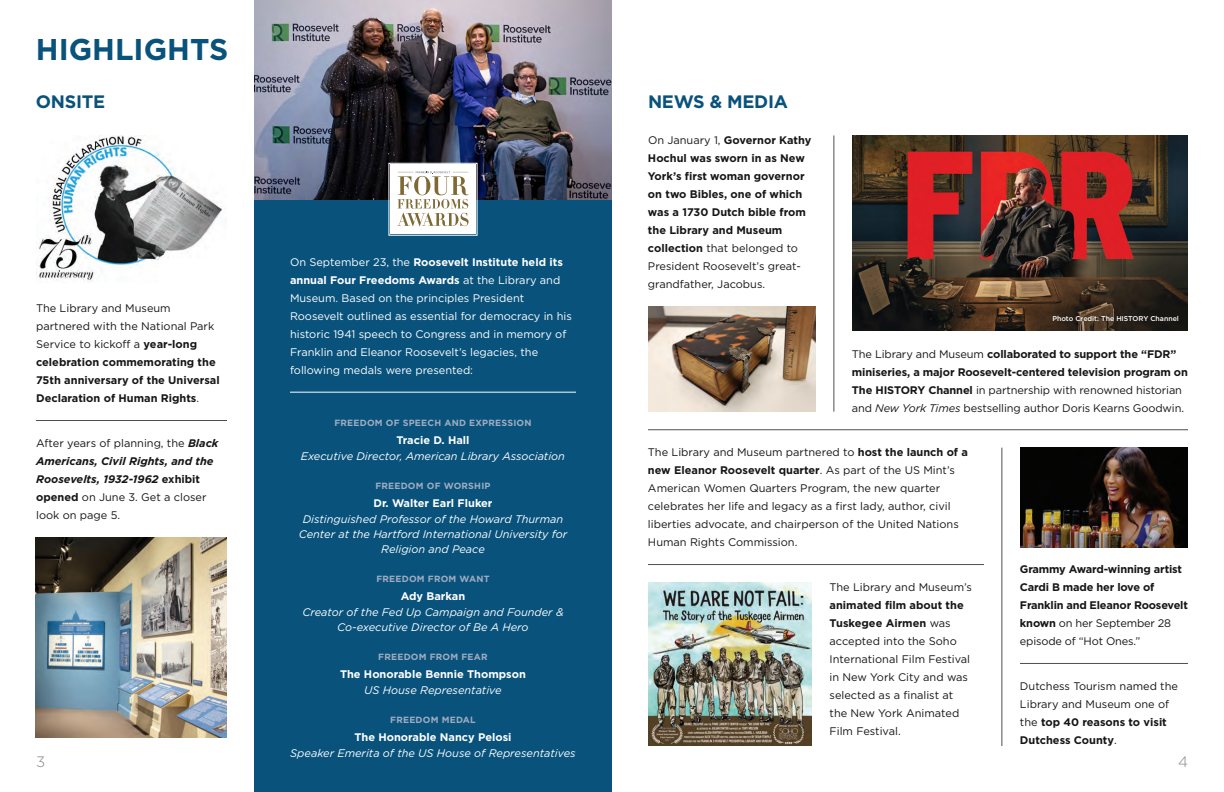
<style>
.page{position:relative;width:1224px;height:792px;background:#fff}
.page>*{position:absolute;margin:0;border:0;box-sizing:border-box;transform-origin:0 0}
.Case_Study_Text{font:700 30px "Gotham";color:#08527c}
.Case_Study_Text-2{font:700 18px "Gotham";letter-spacing:-.015em;color:#08527c}
.t1{font:300 15px "Gotham";color:#878589}
.Case_Study_Text-3{font:700 11px/18px "Gotham";letter-spacing:-.01em;color:#161616}
.Case_Study_Text-4{font:11px/18px "Gotham";color:#161616}
.t2{font:italic 11px/15px "Gotham";color:#fff;text-align:center}
.Case_Study_Text-5{font:11px/18px "Gotham";color:#fff}
.t3{font:700 11px/15px "Gotham";color:#fff;text-align:center}
.t4{font:700 9px "Gotham";letter-spacing:.025em;color:#a1acc1}
.Case_Study_Text-6{font:500 7px "Gotham";color:#fff}
.s1{font-weight:400}
.s2{font-weight:700;font-style:italic}
.s3{font-weight:700}
.s4{font-weight:700;font-style:normal}
.s5{font-weight:400;font-style:italic}
</style>
<div class="page">
<hr style="left:36px;top:420px;width:191px;height:1px;background:#4f4e53">
<img style="left:36px;top:136px;width:191px;height:145px">
<div style="left:254px;top:0;width:358px;height:792px;background:#08527c"></div>
<hr style="left:290px;top:392px;width:286px;height:1px;background:#fff">
<img style="left:254px;top:0;width:358px;height:199px">
<svg style="left:388px;top:163px;width:90px;height:73px;background:#e1e0d9"></svg>
<img style="left:648px;top:306px;width:168px;height:106px">
<img style="left:852px;top:136px;width:336px;height:195px">
<hr style="left:834px;top:136px;width:1px;height:276px;background:#4f4e53">
<hr style="left:648px;top:430px;width:540px;height:1px;background:#4f4e53">
<hr style="left:648px;top:564px;width:336px;height:1px;background:#4f4e53">
<hr style="left:1020px;top:663px;width:168px;height:1px;background:#4f4e53">
<hr style="left:1002px;top:448px;width:1px;height:298px;background:#4f4e53">
<img style="left:648px;top:582px;width:164px;height:164px">
<img style="left:1020px;top:448px;width:168px;height:100px">
<img style="left:36px;top:537px;width:191px;height:201px">
<p class="Case_Study_Text" style="left:36px;top:29px;width:194px">HIGHLIGHTS</p>
<p class="Case_Study_Text-2" style="left:36px;top:90px;width:71px">ONSITE</p>
<p class="Case_Study_Text-3" style="left:36px;top:299px;width:185px"><span class="s1">The Library and Museum partnered with the National Park<br>Service to kickoff a</span> year-long celebration commemorating the<br>75th anniversary of the Universal<br>Declaration of Human Rights<span class="s1">.</span></p>
<p class="Case_Study_Text-4" style="left:36px;top:434px;width:184px">After years of planning, the <span class="s2">Black<br>Americans, Civil Rights, and the<br>Roosevelts, 1932-1962</span> <span class="s3">exhibit opened</span> on June 3. Get a closer look on page 5.</p>
<p class="t1" style="left:36px;top:752px;width:11px">3</p>
<p class="Case_Study_Text-5" style="left:290px;top:253px;width:283px">On September 23, the <span class="s3">Roosevelt Institute held its annual Four Freedoms Awards</span> at the Library and Museum. Based on the principles President Roosevelt outlined as essential for democracy in his historic 1941 speech to Congress and in memory of Franklin and Eleanor Roosevelt’s legacies, the following medals were presented:</p>
<p class="t4" style="left:334px;top:417px;width:199px">FREEDOM OF SPEECH AND EXPRESSION</p>
<p class="t2" style="left:301px;top:433px;width:266px"><span class="s4">Tracie D. Hall<br></span>Executive Director, American Library Association</p>
<p class="t4" style="left:375px;top:480px;width:117px">FREEDOM OF WORSHIP</p>
<p class="t2" style="left:299px;top:496px;width:270px"><span class="s4">Dr. Walter Earl Fluker<br></span>Distinguished Professor of the Howard Thurman Center at the Hartford International University for Religion and Peace</p>
<p class="t4" style="left:376px;top:573px;width:115px">FREEDOM FROM WANT</p>
<p class="t2" style="left:302px;top:589px;width:263px"><span class="s4">Ady Barkan<br></span>Creator of the Fed Up Campaign and Founder &amp;<br>Co-executive Director of Be A Hero</p>
<p class="t4" style="left:378px;top:651px;width:111px">FREEDOM FROM FEAR</p>
<p class="t3" style="left:340px;top:667px;width:187px">The Honorable Bennie Thompson<br><span class="s5">US House Representative</span></p>
<p class="t4" style="left:390px;top:714px;width:87px">FREEDOM MEDAL</p>
<p class="t2" style="left:290px;top:730px;width:287px"><span class="s4">The Honorable Nancy Pelosi<br></span>Speaker Emerita of the US House of Representatives</p>
<p class="Case_Study_Text-2" style="left:648px;top:90px;width:142px">NEWS &amp; MEDIA</p>
<p class="Case_Study_Text-3" style="left:648px;top:131px;width:165px"><span class="s1">On January 1,</span> Governor Kathy<br>Hochul was sworn in as New<br>York’s first woman governor on two Bibles, one of which was a 1730 Dutch bible from the Library and Museum collection <span class="s1">that belonged to<br>President Roosevelt’s great&shy;grandfather, Jacobus.</span></p>
<p class="Case_Study_Text-6" style="left:1052px;top:314px;width:128px">Photo Credit: The HISTORY Channel</p>
<p class="Case_Study_Text-3" style="left:852px;top:345px;width:338px"><span class="s1">The Library and Museum</span> collaborated to support the “FDR” miniseries, a major Roosevelt-centered television program on The HISTORY Channel <span class="s1">in partnership with renowned historian and</span> <span class="s5">New York Times</span> <span class="s1">bestselling author Doris Kearns Goodwin.</span></p>
<p class="Case_Study_Text-4" style="left:648px;top:443px;width:322px">The Library and Museum partnered to <span class="s3">host the launch of a new Eleanor Roosevelt quarter</span>. As part of the US Mint’s American Women Quarters Program, the new quarter celebrates her life and legacy as a first lady, author, civil liberties advocate, and chairperson of the United Nations Human Rights Commission.</p>
<p class="Case_Study_Text-4" style="left:830px;top:578px;width:144px">The Library and Museum’s <span class="s3">animated film about the<br>Tuskegee Airmen</span> was accepted into the Soho<br>International Film Festival in New York City and was selected as a finalist at the New York Animated<br>Film Festival.</p>
<p class="Case_Study_Text-3" style="left:1020px;top:560px;width:170px">Grammy Award-winning artist<br>Cardi B made her love of<br>Franklin and Eleanor Roosevelt known <span class="s1">on her September 28 episode of “Hot Ones.”</span></p>
<p class="Case_Study_Text-4" style="left:1020px;top:677px;width:160px">Dutchess Tourism named the<br>Library and Museum one of the <span class="s3">top 40 reasons to visit<br>Dutchess County</span>.</p>
<p class="t1" style="left:1178px;top:752px;width:11px">4</p>
</div>
